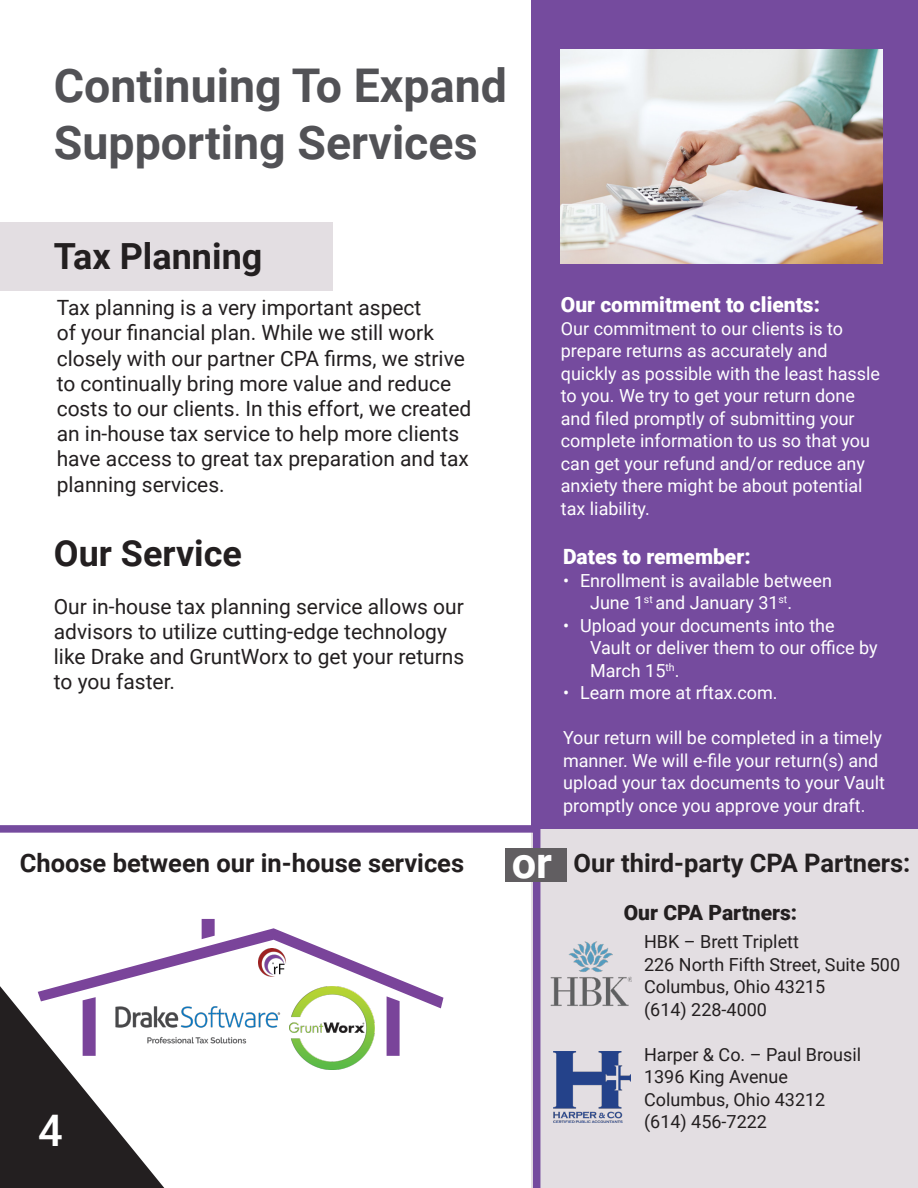
<style>
.page{position:relative;width:918px;height:1188px;background:#fff}
.page>*{position:absolute;margin:0;border:0;box-sizing:border-box;transform-origin:0 0}
.listing{font:700 46.5px "Roboto";color:#525256}
.listing-2{font:700 43.5px "Roboto";color:#fff}
.listing-3{font:500 43.5px "Roboto";color:#fff}
.listing-4{font:700 36px "Roboto";color:#231f20}
.t1{font:700 25.5px "Roboto";color:#231f20}
.t2{font:21px/25.2px "Roboto";color:#231f20}
.listing-5{font:900 21px "Roboto";color:#fff}
.listing-6{font:900 21px "Roboto";color:#231f20}
.listing-7{font:18px/22.5px "Roboto";color:#fff}
.listing-8{font:18px "Roboto";color:#231f20}
</style>
<div class="page">
<div style="left:532px;top:829px;width:386px;height:359px;background:#e3dee2"></div>
<div style="left:0;top:222px;width:332px;height:69px;background:#e3dee2"></div>
<svg style="left:0;top:825px;width:540px;height:363px"></svg>
<div style="left:532px;top:0;width:386px;height:829px;background:#754b9e"></div>
<img style="left:561px;top:49px;width:322px;height:215px">
<img style="left:550px;top:941px;width:82px;height:65px">
<img style="left:554px;top:1051px;width:76px;height:72px">
<svg style="left:0;top:919px;width:443px;height:269px"></svg>
<div style="left:505px;top:848px;width:61px;height:33px;background:#615e61"></div>
<img style="left:258px;top:948px;width:29px;height:29px">
<img style="left:110px;top:1005px;width:173px;height:41px">
<p class="listing" style="left:54px;top:53px;width:455px">Continuing To Expand</p>
<p class="listing" style="left:54px;top:110px;width:425px">Supporting Services</p>
<p class="listing-4" style="left:54px;top:230px;width:210px">Tax Planning</p>
<p class="t2" style="left:57px;top:294px;width:416px">Tax planning is a very important aspect<br>of your financial plan. While we still work closely with our partner CPA firms, we strive to continually bring more value and reduce costs to our clients. In this effort, we created an in-house tax service to help more clients have access to great tax preparation and tax planning services.</p>
<p class="listing-4" style="left:54px;top:527px;width:190px">Our Service</p>
<p class="t2" style="left:54px;top:593px;width:412px">Our in-house tax planning service allows our advisors to utilize cutting-edge technology like Drake and GruntWorx to get your returns to you faster.</p>
<p class="listing-5" style="left:561px;top:290px;width:261px">Our commitment to clients:</p>
<p class="listing-7" style="left:561px;top:316px;width:321px">Our commitment to our clients is to prepare returns as accurately and quickly as possible with the least hassle to you. We try to get your return done and filed promptly of submitting your complete information to us so that you can get your refund and/or reduce any anxiety there might be about potential tax liability.</p>
<p class="listing-5" style="left:563px;top:542px;width:189px">Dates to remember:</p>
<p class="listing-7" style="left:590px;top:568px;width:243px;text-indent:-27px">• Enrollment is available between<br>June 1<sup>st</sup> and January 31<sup>st</sup>.</p>
<p class="listing-7" style="left:590px;top:613px;width:289px;text-indent:-27px">• Upload your documents into the<br>Vault or deliver them to our office by<br>March 15<sup>th</sup>.</p>
<p class="listing-7" style="left:563px;top:681px;width:216px">• Learn more at rftax.com.</p>
<p class="listing-7" style="left:563px;top:726px;width:324px">Your return will be completed in a timely manner. We will e-file your return(s) and upload your tax documents to your Vault promptly once you approve your draft.</p>
<p class="t1" style="left:20px;top:845px;width:446px">Choose between our in-house services</p>
<p class="listing-2" style="left:512px;top:832px;width:42px">or</p>
<p class="t1" style="left:574px;top:845px;width:338px">Our third-party CPA Partners:</p>
<p class="listing-3" style="left:38px;top:1100px;width:26px">4</p>
<p class="listing-6" style="left:624px;top:897px;width:175px">Our CPA Partners:</p>
<p class="listing-8" style="left:644px;top:929px;width:156px">HBK – Brett Triplett</p>
<p class="listing-8" style="left:644px;top:951px;width:258px">226 North Fifth Street, Suite 500</p>
<p class="listing-8" style="left:644px;top:974px;width:183px">Columbus, Ohio 43215</p>
<p class="listing-8" style="left:644px;top:996px;width:125px">(614) 228-4000</p>
<p class="listing-8" style="left:644px;top:1041px;width:219px">Harper &amp; Co. – Paul Brousil</p>
<p class="listing-8" style="left:644px;top:1064px;width:145px">1396 King Avenue</p>
<p class="listing-8" style="left:644px;top:1086px;width:183px">Columbus, Ohio 43212</p>
<p class="listing-8" style="left:644px;top:1109px;width:125px">(614) 456-7222</p>
</div>
